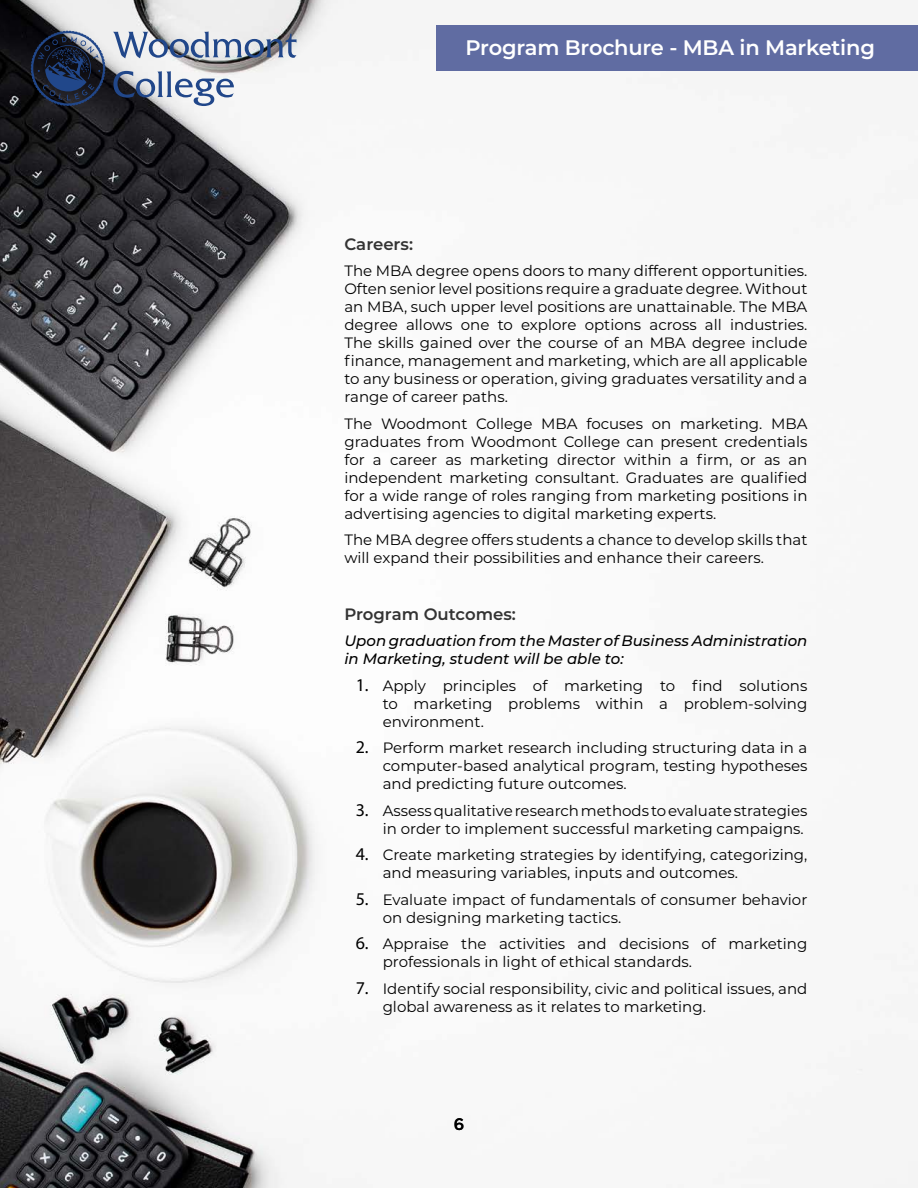
<style>
.page{position:relative;width:918px;height:1188px;background:#fff}
.page>*{position:absolute;margin:0;border:0;box-sizing:border-box;transform-origin:0 0}
.t1{font:600 21px "Montserrat";letter-spacing:-.01em;color:#fff}
.t2{font:700 19.5px "Texta";color:#000}
.t3{font:600 16.5px "Montserrat";color:#333}
.t4{font:15px/18px "Montserrat";color:#000}
.t5{font:italic 500 15px/18px "Montserrat";color:#000}
.s1{font-family:"Myriad Pro";font-size:18px}
</style>
<div class="page">
<img style="left:0;top:0;width:918px;height:1188px">
<svg style="left:113px;top:31px;width:184px;height:27px"></svg>
<svg style="left:113px;top:71px;width:121px;height:35px"></svg>
<svg style="left:31px;top:31px;width:74px;height:75px;background:#2c364c"></svg>
<div style="left:436px;top:26px;width:482px;height:45px;background:#606ca2"></div>
<h1 class="t1" style="left:466px;top:33px;width:411px">Program Brochure - MBA in Marketing</h1>
<p class="t3" style="left:344px;top:232px;width:70px">Careers:</p>
<p class="t4" style="left:344px;top:261px;width:465px;text-align:justify">The MBA degree opens doors to many different opportunities.<br>Often senior level positions require a graduate degree. Without an MBA, such upper level positions are unattainable. The MBA degree allows one to explore options across all industries.<br>The skills gained over the course of an MBA degree include finance, management and marketing, which are all applicable to any business or operation, giving graduates versatility and a range of career paths.</p>
<p class="t4" style="left:344px;top:414px;width:465px;text-align:justify">The Woodmont College MBA focuses on marketing. MBA graduates from Woodmont College can present credentials for a career as marketing director within a firm, or as an independent marketing consultant. Graduates are qualified for a wide range of roles ranging from marketing positions in advertising agencies to digital marketing experts.</p>
<p class="t4" style="left:344px;top:530px;width:465px">The MBA degree offers students a chance to develop skills that will expand their possibilities and enhance their careers.</p>
<p class="t3" style="left:344px;top:602px;width:173px">Program Outcomes:</p>
<p class="t5" style="left:344px;top:632px;width:465px">Upon graduation from the Master of Business Administration in Marketing, student will be able to:</p>
<p class="t4" style="left:383px;top:676px;width:426px;text-align:justify;text-indent:-27px"><span class="s1">1.</span> Apply principles of marketing to find solutions to marketing problems within a problem-solving environment.</p>
<p class="t4" style="left:383px;top:739px;width:426px;text-align:justify;text-indent:-27px"><span class="s1">2.</span> Perform market research including structuring data in a computer-based analytical program, testing hypotheses and predicting future outcomes.</p>
<p class="t4" style="left:356px;top:801px;width:453px;text-align:right"><span class="s1">3.</span> Assess qualitative research methods to evaluate strategies in order to implement successful marketing campaigns.</p>
<p class="t4" style="left:383px;top:846px;width:426px;text-indent:-27px"><span class="s1">4.</span> Create marketing strategies by identifying, categorizing, and measuring variables, inputs and outcomes.</p>
<p class="t4" style="left:383px;top:890px;width:426px;text-indent:-27px"><span class="s1">5.</span> Evaluate impact of fundamentals of consumer behavior on designing marketing tactics.</p>
<p class="t4" style="left:383px;top:935px;width:426px;text-indent:-27px"><span class="s1">6.</span> Appraise the activities and decisions of marketing professionals in light of ethical standards.</p>
<p class="t4" style="left:383px;top:979px;width:426px;text-indent:-27px"><span class="s1">7.</span> Identify social responsibility, civic and political issues, and global awareness as it relates to marketing.</p>
<h2 class="t2" style="left:454px;top:1114px;width:12px">6</h2>
</div>
